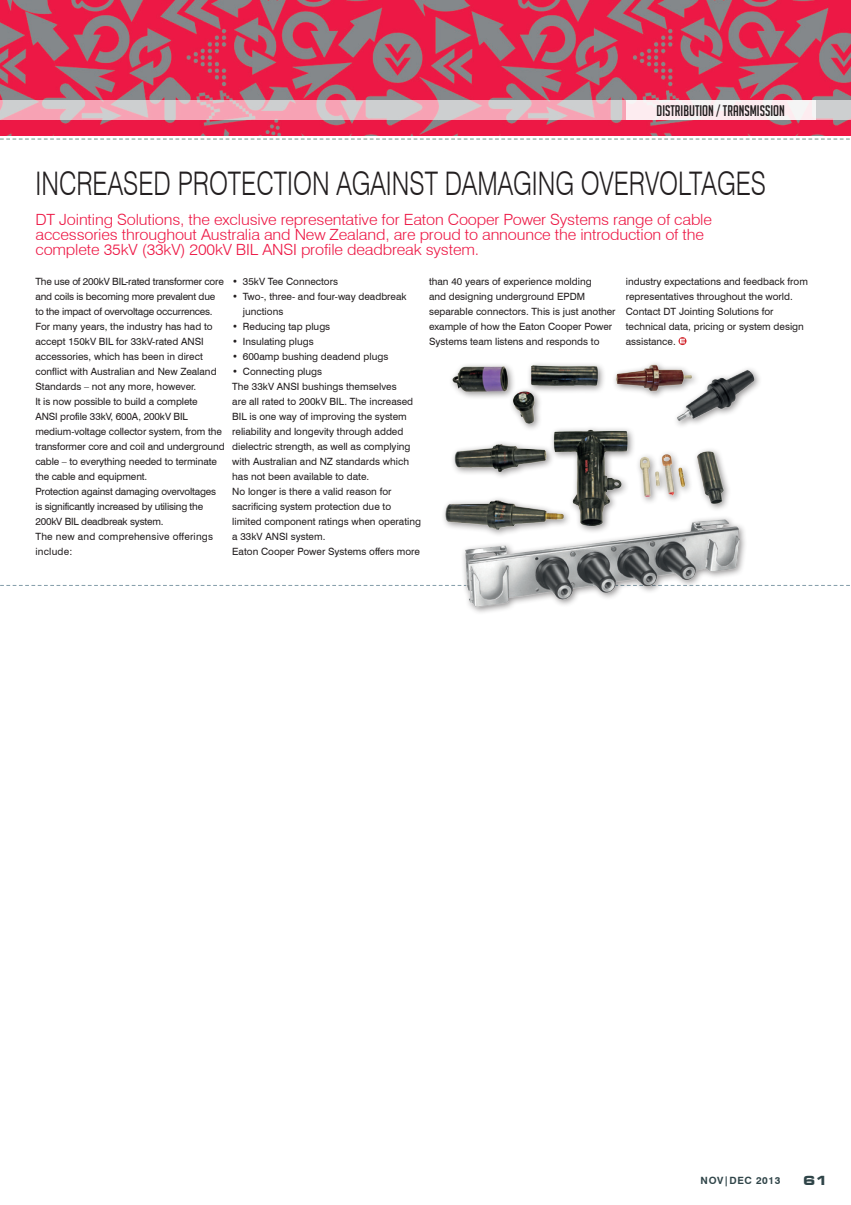
<style>
.page{position:relative;width:851px;height:1205px;background:#fff}
.page>*{position:absolute;margin:0;border:0;box-sizing:border-box;transform-origin:0 0}
.FEATURE_2_HEADING{font:300 32.5px "Swiss 721 BT";color:#231f20;scale:.77 1}
.FEATURE_2_INTRO{font:300 15.5px/15px "Swiss 721 BT";letter-spacing:-.01em;color:#ed1845;scale:1.05 1}
.t1{font:15px "Big Noodle Titling";color:#231f20}
.t2{font:700 expanded 12.5px "Square 721 BT";color:#2f4448}
.BODY{font:10px/15px "Swiss 721 BT";color:#231f20}
.BODY-2{font:10px/15px "Swiss 721 BT";letter-spacing:-.02em;color:#231f20}
.BODY_BULLET{font:10px/15px "Swiss 721 BT";color:#231f20}
.BODY-3{font:10px/15px "Swiss 721 BT";letter-spacing:.02em;color:#231f20}
.t3{font:700 10px "Swiss 721 BT";letter-spacing:.06em;color:#2f4448}
</style>
<div class="page">
<img style="left:0;top:0;width:850px;height:135px">
<svg style="left:0;top:100px;width:850px;height:20px"></svg>
<div style="left:625px;top:100px;width:190px;height:20px;background:#fdecf0"></div>
<svg style="left:0;top:139px;width:850px;height:1px"></svg>
<svg style="left:0;top:585px;width:850px;height:1px"></svg>
<img style="left:443px;top:337px;width:315px;height:276px">
<svg style="left:678px;top:337px;width:8px;height:8px"></svg>
<svg style="left:679px;top:339px;width:6px;height:4px"></svg>
<h3 class="t1" style="left:656px;top:102px;width:130px">DISTRIBUTION / TRANSMISSION</h3>
<p class="FEATURE_2_HEADING" style="left:35px;top:164px;width:950px">INCREASED PROTECTION AGAINST DAMAGING OVERVOLTAGES</p>
<p class="FEATURE_2_INTRO" style="left:35px;top:212px;width:645px">DT Jointing Solutions, the exclusive representative for Eaton Cooper Power Systems range of cable accessories throughout Australia and New Zealand, are proud to announce the introduction of the complete 35kV (33kV) 200kV BIL ANSI profile deadbreak system.</p>
<p class="BODY-2" style="left:35px;top:274px;width:190px">The use of 200kV BIL-rated transformer core and coils is becoming more prevalent due to the impact of overvoltage occurrences.</p>
<p class="BODY" style="left:35px;top:319px;width:183px">For many years, the industry has had to accept 150kV BIL for 33kV-rated ANSI accessories, which has been in direct conflict with Australian and New Zealand Standards – not any more, however.</p>
<p class="BODY" style="left:35px;top:394px;width:191px">It is now possible to build a complete<br>ANSI profile 33kV, 600A, 200kV BIL medium-voltage collector system, from the transformer core and coil and underground cable – to everything needed to terminate the cable and equipment.</p>
<p class="BODY-2" style="left:35px;top:484px;width:182px">Protection against damaging overvoltages is significantly increased by utilising the<br>200kV BIL deadbreak system.</p>
<p class="BODY-3" style="left:35px;top:529px;width:179px">The new and comprehensive offerings include:</p>
<p class="BODY_BULLET" style="left:232px;top:274px;width:107px">• 35kV Tee Connectors</p>
<p class="BODY_BULLET" style="left:243px;top:289px;width:165px;text-indent:-11px">• Two-, three- and four-way deadbreak junctions</p>
<p class="BODY_BULLET" style="left:232px;top:319px;width:99px">• Reducing tap plugs</p>
<p class="BODY_BULLET" style="left:232px;top:334px;width:83px">• Insulating plugs</p>
<p class="BODY_BULLET" style="left:232px;top:349px;width:158px">• 600amp bushing deadend plugs</p>
<p class="BODY_BULLET" style="left:232px;top:364px;width:91px">• Connecting plugs</p>
<p class="BODY" style="left:232px;top:379px;width:182px">The 33kV ANSI bushings themselves are all rated to 200kV BIL. The increased BIL is one way of improving the system reliability and longevity through added dielectric strength, as well as complying with Australian and NZ standards which has not been available to date.</p>
<p class="BODY" style="left:232px;top:484px;width:190px">No longer is there a valid reason for sacrificing system protection due to limited component ratings when operating a 33kV ANSI system.</p>
<p class="BODY" style="left:232px;top:544px;width:189px">Eaton Cooper Power Systems offers more</p>
<p class="BODY" style="left:429px;top:274px;width:188px">than 40 years of experience molding<br>and designing underground EPDM separable connectors. This is just another example of how the Eaton Cooper Power Systems team listens and responds to</p>
<p class="BODY" style="left:625px;top:274px;width:184px">industry expectations and feedback from representatives throughout the world.</p>
<p class="BODY" style="left:625px;top:304px;width:179px">Contact DT Jointing Solutions for technical data, pricing or system design assistance.</p>
<p class="t3" style="left:700px;top:1174px;width:81px">NOV|DEC 2013</p>
<p class="t2" style="left:803px;top:1172px;width:26px">61</p>
</div>
